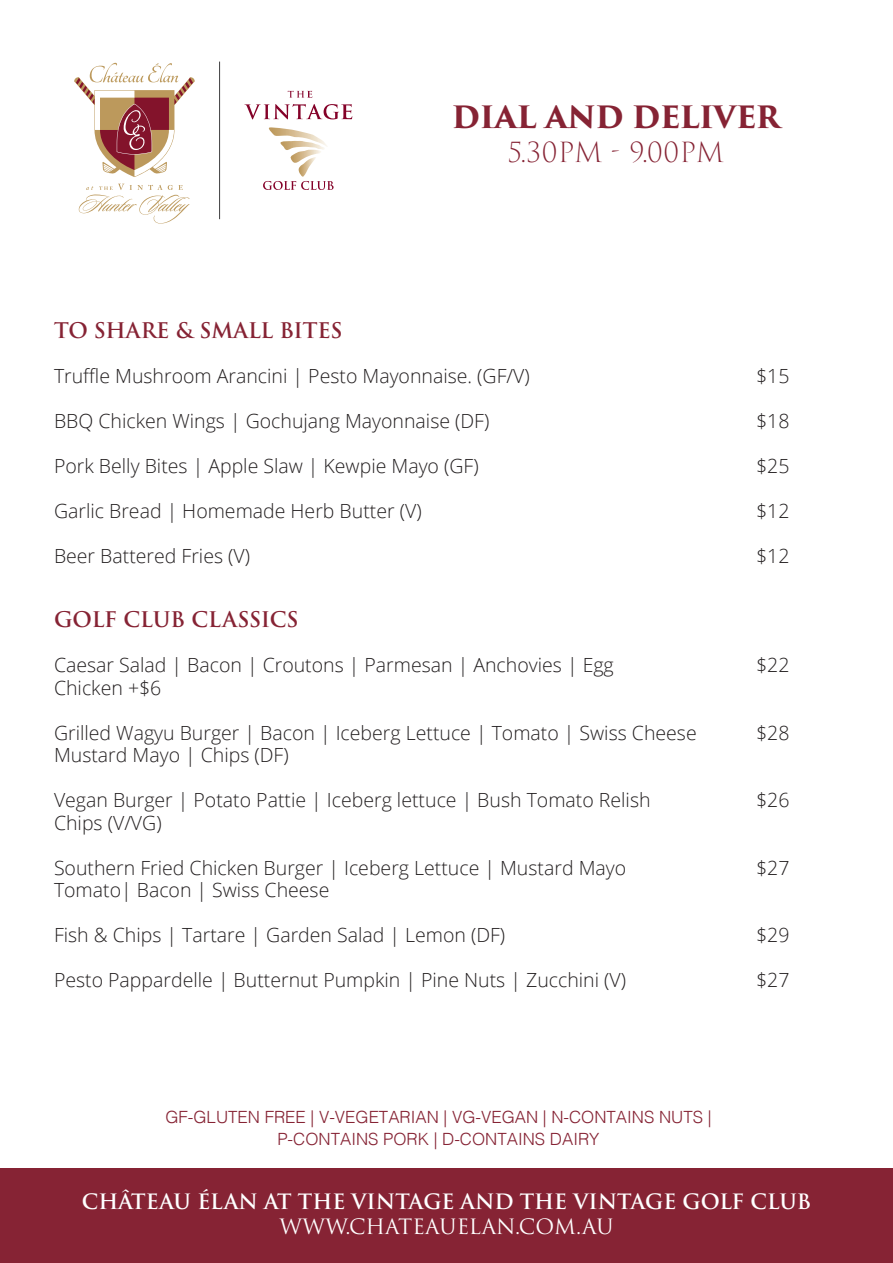
<style>
.page{position:relative;width:893px;height:1263px;background:#fff}
.page>*{position:absolute;margin:0;border:0;box-sizing:border-box;transform-origin:0 0}
.t1{font:700 30px "Trajan Pro 3";letter-spacing:-.015em;color:#862334}
.t2{font:300 27px "Trajan Pro 3";color:#862334}
.Original_Body{font:600 21px "Trajan Pro 3";letter-spacing:-.005em;color:#862334}
.t3{font:600 20.55px "Trajan Pro 3";color:#fff}
.t4{font:20.55px "Trajan Pro 3";color:#fff}
.Original_Body-2{font:300 19.5px "Open Sans";color:#231f20}
.Dish{font:300 16.8px/22.5px "Helvetica";color:#862334;text-align:center}
</style>
<div class="page">
<div style="left:0;top:1168px;width:893px;height:95px;background:#862334"></div>
<svg style="left:79px;top:184px;width:111px;height:40px"></svg>
<svg style="left:74px;top:63px;width:121px;height:114px"></svg>
<svg style="left:288px;top:91px;width:24px;height:7px"></svg>
<svg style="left:244px;top:104px;width:108px;height:15px"></svg>
<svg style="left:263px;top:127px;width:71px;height:63px"></svg>
<hr style="left:219px;top:62px;width:1px;height:157px;background:#3e3e3f">
<p class="t1" style="left:452px;top:94px;width:330px">DIAL AND DELIVER</p>
<p class="t2" style="left:508px;top:134px;width:218px">5.30PM - 9.00PM</p>
<p class="Original_Body" style="left:54px;top:315px;width:290px">TO SHARE &amp; SMALL BITES</p>
<p class="Original_Body-2" style="left:54px;top:362px;width:477px">Truffle Mushroom Arancini | Pesto Mayonnaise. (GF/V)</p>
<p class="Original_Body-2" style="left:756px;top:362px;width:35px">$15</p>
<p class="Original_Body-2" style="left:54px;top:407px;width:437px">BBQ Chicken Wings | Gochujang Mayonnaise (DF)</p>
<p class="Original_Body-2" style="left:756px;top:407px;width:35px">$18</p>
<p class="Original_Body-2" style="left:54px;top:452px;width:426px">Pork Belly Bites | Apple Slaw | Kewpie Mayo (GF)</p>
<p class="Original_Body-2" style="left:756px;top:452px;width:35px">$25</p>
<p class="Original_Body-2" style="left:54px;top:497px;width:369px">Garlic Bread | Homemade Herb Butter (V)</p>
<p class="Original_Body-2" style="left:756px;top:497px;width:35px">$12</p>
<p class="Original_Body-2" style="left:54px;top:542px;width:198px">Beer Battered Fries (V)</p>
<p class="Original_Body-2" style="left:756px;top:542px;width:35px">$12</p>
<p class="Original_Body" style="left:54px;top:604px;width:246px">GOLF CLUB CLASSICS</p>
<p class="Original_Body-2" style="left:54px;top:652px;width:561px">Caesar Salad | Bacon | Croutons | Parmesan | Anchovies | Egg</p>
<p class="Original_Body-2" style="left:756px;top:652px;width:35px">$22</p>
<p class="Original_Body-2" style="left:54px;top:674px;width:109px">Chicken +$6</p>
<p class="Original_Body-2" style="left:54px;top:719px;width:644px">Grilled Wagyu Burger | Bacon | Iceberg Lettuce | Tomato | Swiss Cheese</p>
<p class="Original_Body-2" style="left:756px;top:719px;width:35px">$28</p>
<p class="Original_Body-2" style="left:54px;top:742px;width:236px">Mustard Mayo | Chips (DF)</p>
<p class="Original_Body-2" style="left:54px;top:787px;width:598px">Vegan Burger | Potato Pattie | Iceberg lettuce | Bush Tomato Relish</p>
<p class="Original_Body-2" style="left:756px;top:787px;width:35px">$26</p>
<p class="Original_Body-2" style="left:54px;top:809px;width:109px">Chips (V/VG)</p>
<p class="Original_Body-2" style="left:54px;top:854px;width:574px">Southern Fried Chicken Burger | Iceberg Lettuce | Mustard Mayo</p>
<p class="Original_Body-2" style="left:756px;top:854px;width:35px">$27</p>
<p class="Original_Body-2" style="left:54px;top:877px;width:277px">Tomato| Bacon | Swiss Cheese</p>
<p class="Original_Body-2" style="left:54px;top:922px;width:453px">Fish &amp; Chips | Tartare | Garden Salad | Lemon (DF)</p>
<p class="Original_Body-2" style="left:756px;top:922px;width:35px">$29</p>
<p class="Original_Body-2" style="left:54px;top:967px;width:574px">Pesto Pappardelle | Butternut Pumpkin | Pine Nuts | Zucchini (V)</p>
<p class="Original_Body-2" style="left:756px;top:967px;width:35px">$27</p>
<p class="Dish" style="left:165px;top:1104px;width:548px">GF-GLUTEN FREE | V-VEGETARIAN | VG-VEGAN | N-CONTAINS NUTS |<br>P-CONTAINS PORK | D-CONTAINS DAIRY</p>
<p class="t3" style="left:82px;top:1186px;width:731px">CHÂTEAU ÉLAN AT THE VINTAGE AND THE VINTAGE GOLF CLUB</p>
<p class="t4" style="left:279px;top:1213px;width:336px">WWW.CHATEAUELAN.COM.AU</p>
</div>
